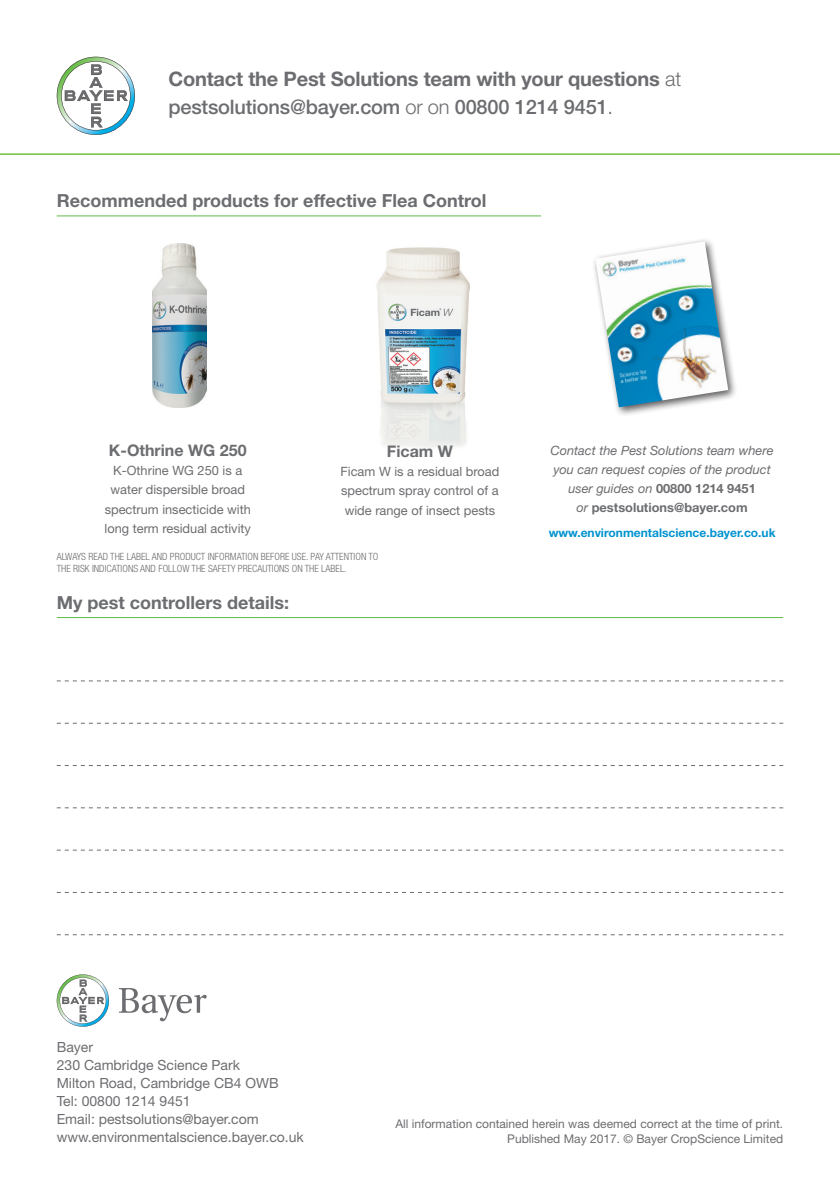
<style>
.page{position:relative;width:840px;height:1191px;background:#fff}
.page>*{position:absolute;margin:0;border:0;box-sizing:border-box;transform-origin:0 0}
.t1{font:700 20px/28px "Helvetica Neue";letter-spacing:-.01em;color:#6c6d70}
.t2{font:700 18px "Helvetica Neue";color:#6c6d70}
.t3{font:700 16px "Helvetica Neue";color:#6c6d70}
.t4{font:14px "Helvetica Neue";color:#6c6d70}
.t5{font:12.8px/19.2px "Helvetica Neue";color:#6c6d70;text-align:center}
.t6{font:italic 12.8px/19.2px "Helvetica Neue";color:#6c6d70;text-align:center}
.t7{font:12px "Helvetica Neue";color:#6c6d70}
.t8{font:700 12px "Helvetica Neue";color:#0093d0}
.t9{font:300 condensed 10px/12px "Helvetica Neue";color:#6c6d70}
.s1{font-weight:300}
.s2{font-weight:500}
.s3{font-weight:700;font-style:normal}
</style>
<div class="page">
<svg style="left:57px;top:57px;width:78px;height:78px"></svg>
<hr style="left:0;top:153px;width:839px;height:2px;background:#71bf44">
<svg style="left:119px;top:988px;width:87px;height:33px"></svg>
<svg style="left:57px;top:974px;width:52px;height:52px"></svg>
<img style="left:376px;top:247px;width:94px;height:201px">
<img style="left:153px;top:243px;width:53px;height:164px">
<hr style="left:57px;top:215px;width:483px;height:1px;background:#60bb46">
<hr style="left:57px;top:617px;width:725px;height:1px;background:#60bb46">
<div style="left:591px;top:237px;width:147px;height:180px;background:#231f20;opacity:.75"></div>
<img style="left:595px;top:241px;width:132px;height:166px">
<svg style="left:57px;top:680px;width:725px;height:1px"></svg>
<svg style="left:57px;top:723px;width:725px;height:1px"></svg>
<svg style="left:57px;top:765px;width:725px;height:1px"></svg>
<svg style="left:57px;top:807px;width:725px;height:1px"></svg>
<svg style="left:57px;top:849px;width:725px;height:1px"></svg>
<svg style="left:57px;top:892px;width:725px;height:1px"></svg>
<svg style="left:57px;top:934px;width:725px;height:1px"></svg>
<p class="t1" style="left:168px;top:65px;width:514px">Contact the Pest Solutions team with your questions <span class="s1">at </span><span class="s2">pestsolutions@bayer.com</span> <span class="s1">or on</span> <span class="s2">00800 1214 9451</span><span class="s1">.</span></p>
<p class="t2" style="left:57px;top:189px;width:431px">Recommended products for effective Flea Control</p>
<p class="t3" style="left:109px;top:440px;width:139px">K-Othrine WG 250</p>
<p class="t5" style="left:104px;top:461px;width:148px">K-Othrine WG 250 is a water dispersible broad spectrum insecticide with long term residual activity</p>
<p class="t3" style="left:386px;top:441px;width:68px">Ficam W</p>
<p class="t5" style="left:340px;top:462px;width:160px;text-align:justify">Ficam W is a residual broad spectrum spray control of a wide range of insect pests</p>
<p class="t9" style="left:57px;top:551px;width:323px">ALWAYS READ THE LABEL AND PRODUCT INFORMATION BEFORE USE. PAY ATTENTION TO<br>THE RISK INDICATIONS AND FOLLOW THE SAFETY PRECAUTIONS ON THE LABEL.</p>
<p class="t2" style="left:57px;top:591px;width:234px">My pest controllers details:</p>
<p class="t6" style="left:550px;top:440px;width:224px">Contact the Pest Solutions team where you can request copies of the product user guides on <span class="s3">00800 1214 9451<br></span>or <span class="s3">pestsolutions@bayer.com</span></p>
<p class="t8" style="left:548px;top:525px;width:228px">www.environmentalscience.bayer.co.uk</p>
<p class="t4" style="left:57px;top:1038px;width:38px">Bayer</p>
<p class="t4" style="left:57px;top:1056px;width:185px">230 Cambridge Science Park</p>
<p class="t4" style="left:57px;top:1074px;width:223px">Milton Road, Cambridge CB4 OWB</p>
<p class="t4" style="left:57px;top:1092px;width:135px">Tel: 00800 1214 9451</p>
<p class="t4" style="left:57px;top:1110px;width:203px">Email: pestsolutions@bayer.com</p>
<p class="t4" style="left:57px;top:1128px;width:248px">www.environmentalscience.bayer.co.uk</p>
<p class="t7" style="left:395px;top:1116px;width:389px">All information contained herein was deemed correct at the time of print.</p>
<p class="t7" style="left:507px;top:1131px;width:277px">Published May 2017. © Bayer CropScience Limited</p>
</div>
